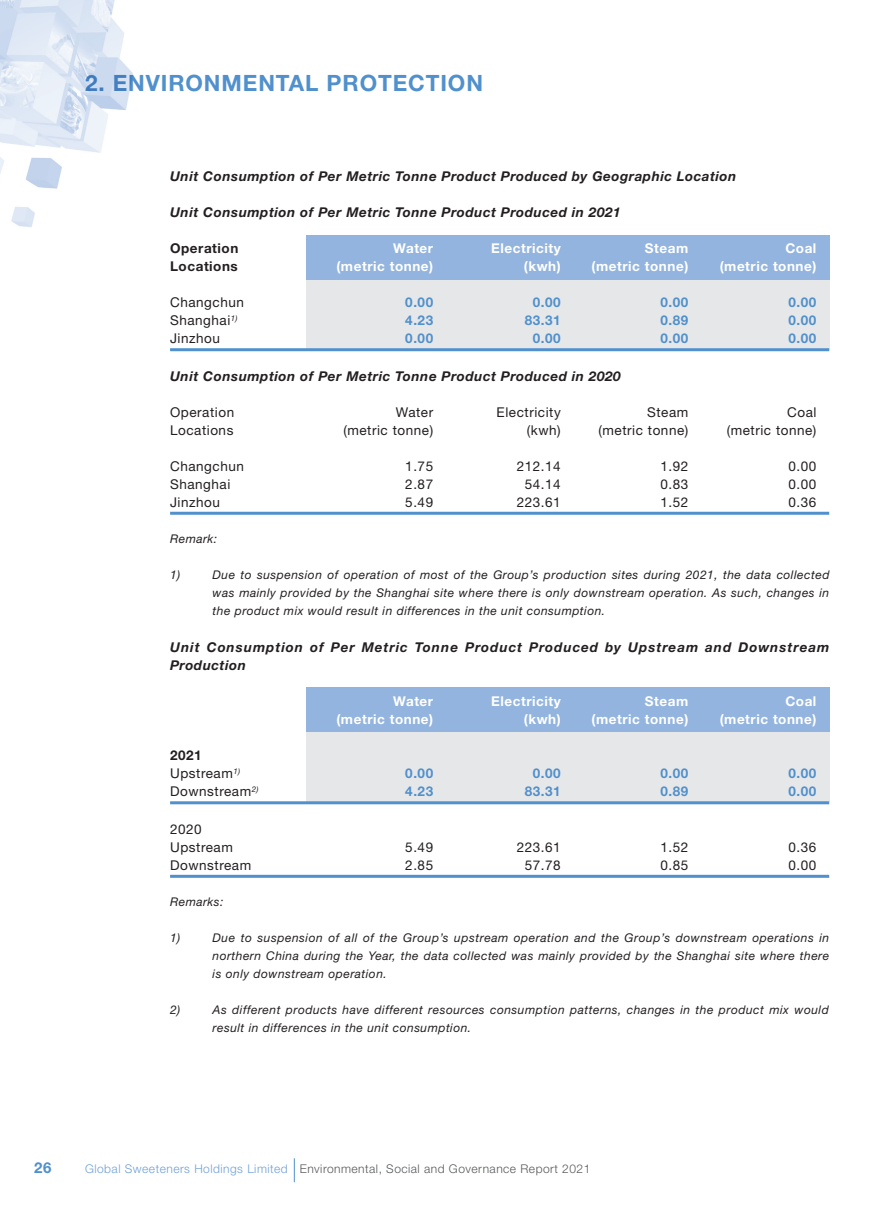
<style>
.page{position:relative;width:893px;height:1212px;background:#fff}
.page>*{position:absolute;margin:0;border:0;box-sizing:border-box;transform-origin:0 0}
.t1{font:700 22.5px "Helvetica Neue LT Std";letter-spacing:.04em;color:#5090cc}
.t2{font:700 15px "Helvetica Neue LT Std";color:#5090cc}
.Table_1_Colume{font:13.5px "Helvetica Neue LT Std";letter-spacing:.04em;color:#231f20}
.Subhead_3{font:italic 700 13.5px "Helvetica Neue LT Std";letter-spacing:.04em;color:#231f20}
.Table_1_Colume-2{font:700 13.5px "Helvetica Neue LT Std";letter-spacing:.04em;color:#fff}
.Table_1_Colume-3{font:700 13.5px "Helvetica Neue LT Std";letter-spacing:.04em;color:#5090cc}
.Subhead_3-2{font:italic 700 13.5px/18px "Helvetica Neue LT Std";letter-spacing:.07em;color:#231f20}
.Table_1_Colume-4{font:700 13.5px "Helvetica Neue LT Std";letter-spacing:.04em;color:#231f20}
.Notes{font:italic 12px/18px "Helvetica Neue LT Std";letter-spacing:.04em;color:#231f20;text-align:justify}
.t3{font:300 12px "Helvetica Neue LT Std";letter-spacing:.04em;color:#57585a}
.s1{color:#71a1d5}
</style>
<div class="page">
<img style="left:0;top:0;width:133px;height:227px">
<svg style="left:294px;top:1158px;width:1px;height:24px"></svg>
<div style="left:306px;top:253px;width:523px;height:97px;background:#e6e7e9"></div>
<div style="left:306px;top:235px;width:523px;height:45px;background:#93b4de"></div>
<div style="left:306px;top:706px;width:523px;height:96px;background:#e6e7e9"></div>
<div style="left:306px;top:688px;width:523px;height:44px;background:#93b4de"></div>
<hr style="left:170px;top:348px;width:659px;height:3px;background:#5090cc">
<hr style="left:170px;top:512px;width:659px;height:3px;background:#5090cc">
<hr style="left:170px;top:801px;width:659px;height:3px;background:#5090cc">
<hr style="left:170px;top:875px;width:659px;height:3px;background:#5090cc">
<h1 class="t1" style="left:85px;top:69px;width:399px">2. ENVIRONMENTAL PROTECTION</h1>
<p class="Subhead_3" style="left:170px;top:168px;width:568px">Unit Consumption of Per Metric Tonne Product Produced by Geographic Location</p>
<p class="Subhead_3" style="left:170px;top:204px;width:452px">Unit Consumption of Per Metric Tonne Product Produced in 2021</p>
<p class="Table_1_Colume-4" style="left:170px;top:240px;width:70px">Operation</p>
<p class="Table_1_Colume-2" style="left:393px;top:240px;width:41px">Water</p>
<p class="Table_1_Colume-2" style="left:491px;top:240px;width:71px">Electricity</p>
<p class="Table_1_Colume-2" style="left:645px;top:240px;width:45px">Steam</p>
<p class="Table_1_Colume-2" style="left:785px;top:240px;width:33px">Coal</p>
<p class="Table_1_Colume-4" style="left:170px;top:258px;width:69px">Locations</p>
<p class="Table_1_Colume-2" style="left:336px;top:258px;width:98px">(metric tonne)</p>
<p class="Table_1_Colume-2" style="left:524px;top:258px;width:38px">(kwh)</p>
<p class="Table_1_Colume-2" style="left:592px;top:258px;width:98px">(metric tonne)</p>
<p class="Table_1_Colume-2" style="left:720px;top:258px;width:98px">(metric tonne)</p>
<p class="Table_1_Colume" style="left:170px;top:294px;width:75px">Changchun</p>
<p class="Table_1_Colume-3" style="left:405px;top:294px;width:29px">0.00</p>
<p class="Table_1_Colume-3" style="left:533px;top:294px;width:29px">0.00</p>
<p class="Table_1_Colume-3" style="left:660px;top:294px;width:29px">0.00</p>
<p class="Table_1_Colume-3" style="left:788px;top:294px;width:29px">0.00</p>
<p class="Table_1_Colume" style="left:170px;top:312px;width:69px">Shanghai<sup>1)</sup></p>
<p class="Table_1_Colume-3" style="left:405px;top:312px;width:29px">4.23</p>
<p class="Table_1_Colume-3" style="left:525px;top:312px;width:37px">83.31</p>
<p class="Table_1_Colume-3" style="left:660px;top:312px;width:29px">0.89</p>
<p class="Table_1_Colume-3" style="left:788px;top:312px;width:29px">0.00</p>
<p class="Table_1_Colume" style="left:170px;top:330px;width:51px">Jinzhou</p>
<p class="Table_1_Colume-3" style="left:405px;top:330px;width:29px">0.00</p>
<p class="Table_1_Colume-3" style="left:533px;top:330px;width:29px">0.00</p>
<p class="Table_1_Colume-3" style="left:660px;top:330px;width:29px">0.00</p>
<p class="Table_1_Colume-3" style="left:788px;top:330px;width:29px">0.00</p>
<p class="Subhead_3" style="left:170px;top:368px;width:452px">Unit Consumption of Per Metric Tonne Product Produced in 2020</p>
<p class="Table_1_Colume" style="left:170px;top:404px;width:66px">Operation</p>
<p class="Table_1_Colume" style="left:396px;top:404px;width:39px">Water</p>
<p class="Table_1_Colume" style="left:497px;top:404px;width:66px">Electricity</p>
<p class="Table_1_Colume" style="left:647px;top:404px;width:43px">Steam</p>
<p class="Table_1_Colume" style="left:787px;top:404px;width:31px">Coal</p>
<p class="Table_1_Colume" style="left:170px;top:422px;width:65px">Locations</p>
<p class="Table_1_Colume" style="left:343px;top:422px;width:91px">(metric tonne)</p>
<p class="Table_1_Colume" style="left:527px;top:422px;width:35px">(kwh)</p>
<p class="Table_1_Colume" style="left:599px;top:422px;width:91px">(metric tonne)</p>
<p class="Table_1_Colume" style="left:727px;top:422px;width:91px">(metric tonne)</p>
<p class="Table_1_Colume" style="left:170px;top:458px;width:75px">Changchun</p>
<p class="Table_1_Colume" style="left:405px;top:458px;width:29px">1.75</p>
<p class="Table_1_Colume" style="left:517px;top:458px;width:45px">212.14</p>
<p class="Table_1_Colume" style="left:660px;top:458px;width:29px">1.92</p>
<p class="Table_1_Colume" style="left:789px;top:458px;width:29px">0.00</p>
<p class="Table_1_Colume" style="left:170px;top:476px;width:62px">Shanghai</p>
<p class="Table_1_Colume" style="left:405px;top:476px;width:29px">2.87</p>
<p class="Table_1_Colume" style="left:525px;top:476px;width:37px">54.14</p>
<p class="Table_1_Colume" style="left:660px;top:476px;width:29px">0.83</p>
<p class="Table_1_Colume" style="left:789px;top:476px;width:29px">0.00</p>
<p class="Table_1_Colume" style="left:170px;top:494px;width:51px">Jinzhou</p>
<p class="Table_1_Colume" style="left:405px;top:494px;width:29px">5.49</p>
<p class="Table_1_Colume" style="left:517px;top:494px;width:45px">223.61</p>
<p class="Table_1_Colume" style="left:660px;top:494px;width:29px">1.52</p>
<p class="Table_1_Colume" style="left:789px;top:494px;width:29px">0.36</p>
<p class="Notes" style="left:170px;top:530px;width:49px">Remark:</p>
<p class="Notes" style="left:170px;top:566px;width:12px">1)</p>
<p class="Notes" style="left:213px;top:566px;width:618px">Due to suspension of operation of most of the Group’s production sites during 2021, the data collected was mainly provided by the Shanghai site where there is only downstream operation. As such, changes in the product mix would result in differences in the unit consumption.</p>
<p class="Subhead_3-2" style="left:170px;top:638px;width:661px">Unit Consumption of Per Metric Tonne Product Produced by Upstream and Downstream<br>Production</p>
<p class="Table_1_Colume-2" style="left:393px;top:693px;width:41px">Water</p>
<p class="Table_1_Colume-2" style="left:491px;top:693px;width:71px">Electricity</p>
<p class="Table_1_Colume-2" style="left:645px;top:693px;width:45px">Steam</p>
<p class="Table_1_Colume-2" style="left:785px;top:693px;width:33px">Coal</p>
<p class="Table_1_Colume-2" style="left:336px;top:711px;width:98px">(metric tonne)</p>
<p class="Table_1_Colume-2" style="left:524px;top:711px;width:38px">(kwh)</p>
<p class="Table_1_Colume-2" style="left:592px;top:711px;width:98px">(metric tonne)</p>
<p class="Table_1_Colume-2" style="left:720px;top:711px;width:98px">(metric tonne)</p>
<p class="Table_1_Colume-4" style="left:170px;top:747px;width:33px">2021</p>
<p class="Table_1_Colume" style="left:170px;top:765px;width:72px">Upstream<sup>1)</sup></p>
<p class="Table_1_Colume-3" style="left:405px;top:765px;width:29px">0.00</p>
<p class="Table_1_Colume-3" style="left:533px;top:765px;width:29px">0.00</p>
<p class="Table_1_Colume-3" style="left:660px;top:765px;width:29px">0.00</p>
<p class="Table_1_Colume-3" style="left:788px;top:765px;width:29px">0.00</p>
<p class="Table_1_Colume" style="left:170px;top:783px;width:90px">Downstream<sup>2)</sup></p>
<p class="Table_1_Colume-3" style="left:405px;top:783px;width:29px">4.23</p>
<p class="Table_1_Colume-3" style="left:525px;top:783px;width:37px">83.31</p>
<p class="Table_1_Colume-3" style="left:660px;top:783px;width:29px">0.89</p>
<p class="Table_1_Colume-3" style="left:788px;top:783px;width:29px">0.00</p>
<p class="Table_1_Colume" style="left:170px;top:821px;width:33px">2020</p>
<p class="Table_1_Colume" style="left:170px;top:839px;width:64px">Upstream</p>
<p class="Table_1_Colume" style="left:405px;top:839px;width:29px">5.49</p>
<p class="Table_1_Colume" style="left:517px;top:839px;width:45px">223.61</p>
<p class="Table_1_Colume" style="left:660px;top:839px;width:29px">1.52</p>
<p class="Table_1_Colume" style="left:789px;top:839px;width:29px">0.36</p>
<p class="Table_1_Colume" style="left:170px;top:857px;width:83px">Downstream</p>
<p class="Table_1_Colume" style="left:405px;top:857px;width:29px">2.85</p>
<p class="Table_1_Colume" style="left:525px;top:857px;width:37px">57.78</p>
<p class="Table_1_Colume" style="left:660px;top:857px;width:29px">0.85</p>
<p class="Table_1_Colume" style="left:789px;top:857px;width:29px">0.00</p>
<p class="Notes" style="left:170px;top:893px;width:55px">Remarks:</p>
<p class="Notes" style="left:170px;top:929px;width:12px">1)</p>
<p class="Notes" style="left:213px;top:929px;width:618px">Due to suspension of all of the Group’s upstream operation and the Group’s downstream operations in northern China during the Year, the data collected was mainly provided by the Shanghai site where there is only downstream operation.</p>
<p class="Notes" style="left:170px;top:1001px;width:12px">2)</p>
<p class="Notes" style="left:213px;top:1001px;width:618px">As different products have different resources consumption patterns, changes in the product mix would result in differences in the unit consumption.</p>
<p class="t2" style="left:34px;top:1158px;width:19px">26</p>
<p class="t3" style="left:85px;top:1161px;width:507px"><span class="s1">Global Sweeteners Holdings Limited</span> Environmental, Social and Governance Report 2021</p>
</div>
